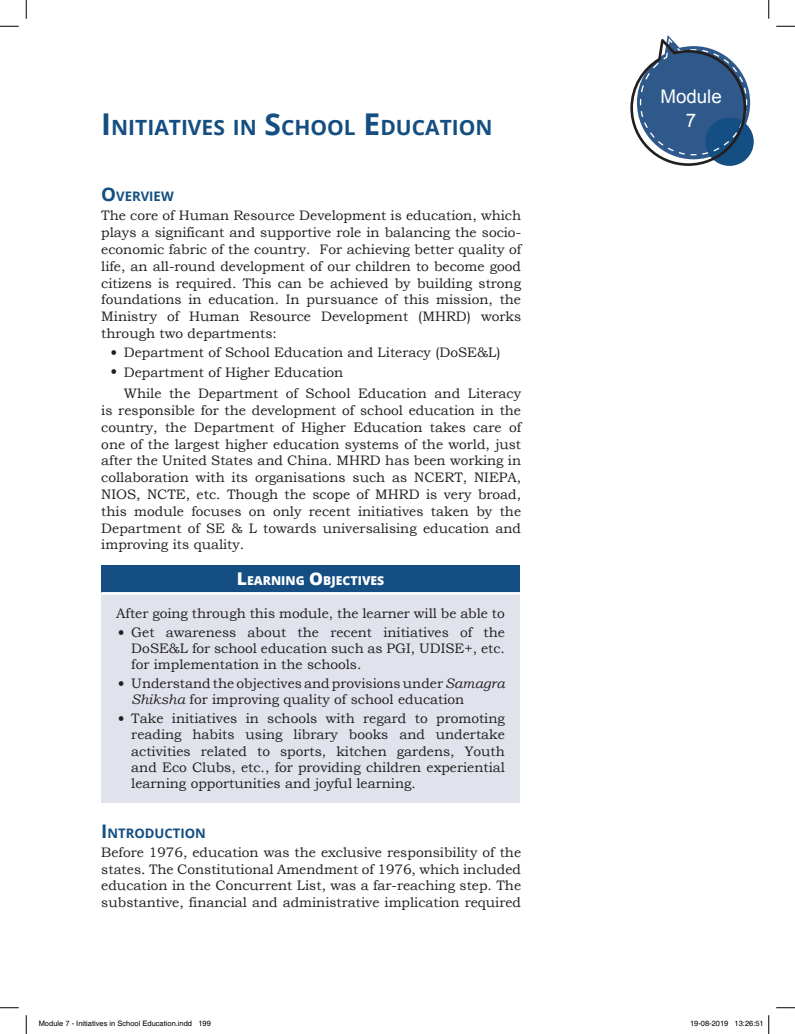
<style>
.page{position:relative;width:795px;height:1034px;background:#fff}
.page>*{position:absolute;margin:0;border:0;box-sizing:border-box;transform-origin:0 0}
.t1{font:700 21px "Open Sans";color:#144e82}
.t2{font:18.75px/23.8px "Arial";color:#fff;text-align:center}
.t3{font:13.75px/16.8px "Bookman Old Style";color:#231f20;text-align:justify}
.t4{font:700 13.12px "Open Sans";color:#144e82}
.t5{font:800 12.25px "Open Sans";color:#fff}
.t6{font:7.5px "Helvetica";color:#000}
.s1{font-size:30px}
.s2{font-size:18.75px}
.s3{font-size:16.25px}
.s4{font-size:17.5px}
.s5{font-style:italic}
</style>
<div class="page">
<svg style="left:705px;top:117px;width:49px;height:49px"></svg>
<svg style="left:630px;top:35px;width:120px;height:131px"></svg>
<div style="left:101px;top:565px;width:419px;height:28px;background:#144e82"></div>
<div style="left:101px;top:593px;width:419px;height:210px;background:#e1e3ec"></div>
<hr style="left:101px;top:592px;width:419px;height:2px;background:#fff">
<svg style="left:0;top:25px;width:19px;height:2px"></svg>
<svg style="left:776px;top:25px;width:19px;height:2px"></svg>
<svg style="left:0;top:1007px;width:19px;height:1px"></svg>
<svg style="left:776px;top:1007px;width:19px;height:1px"></svg>
<svg style="left:25px;top:0;width:2px;height:19px"></svg>
<svg style="left:25px;top:1015px;width:2px;height:18px"></svg>
<svg style="left:768px;top:0;width:2px;height:19px"></svg>
<svg style="left:768px;top:1015px;width:2px;height:18px"></svg>
<h1 class="t1" style="left:101px;top:112px;width:393px"><span class="s1">I</span> NITIATIVES IN <span class="s1">S</span>CHOOL <span class="s1">E</span> DUCATION</h1>
<p class="t4" style="left:101px;top:187px;width:74px"><span class="s2">O</span>VERVIEW</p>
<p class="t3" style="left:101px;top:207px;width:421px">The core of Human Resource Development is education, which plays a significant and supportive role in balancing the socio&shy;economic fabric of the country. For achieving better quality of life, an all-round development of our children to become good citizens is required. This can be achieved by building strong foundations in education. In pursuance of this mission, the Ministry of Human Resource Development (MHRD) works through two departments:</p>
<p class="t3" style="left:110px;top:344px;width:392px"><span class="s3">•</span> Department of School Education and Literacy (DoSE&amp;L)</p>
<p class="t3" style="left:124px;top:361px;width:399px;line-height:21.8px;text-indent:-14px"><span class="s3">•</span> Department of Higher Education<br>While the Department of School Education and Literacy</p>
<p class="t3" style="left:101px;top:402px;width:421px">is responsible for the development of school education in the country, the Department of Higher Education takes care of one of the largest higher education systems of the world, just after the United States and China. MHRD has been working in collaboration with its organisations such as NCERT, NIEPA, NIOS, NCTE, etc. Though the scope of MHRD is very broad, this module focuses on only recent initiatives taken by the Department of SE &amp; L towards universalising education and improving its quality.</p>
<p class="t5" style="left:237px;top:571px;width:149px"><span class="s4">L</span>EARNING <span class="s4">O</span>BJECTIVES</p>
<p class="t3" style="left:116px;top:605px;width:390px">After going through this module, the learner will be able to</p>
<p class="t3" style="left:131px;top:624px;width:375px;line-height:16.2px;text-indent:-14px"><span class="s3">•</span> Get awareness about the recent initiatives of the DoSE&amp;L for school education such as PGI, UDISE+, etc. for implementation in the schools.</p>
<p class="t3" style="left:131px;top:675px;width:375px;line-height:16.2px;text-indent:-14px"><span class="s3">•</span> Understand the objectives and provisions under <span class="s5">Samagra<br>Shiksha</span> for improving quality of school education</p>
<p class="t3" style="left:131px;top:710px;width:375px;line-height:16.2px;text-indent:-14px"><span class="s3">•</span> Take initiatives in schools with regard to promoting reading habits using library books and undertake activities related to sports, kitchen gardens, Youth and Eco Clubs, etc., for providing children experiential learning opportunities and joyful learning.</p>
<p class="t4" style="left:101px;top:823px;width:106px"><span class="s2">I</span> NTRODUCTION</p>
<p class="t3" style="left:101px;top:843px;width:421px">Before 1976, education was the exclusive responsibility of the states. The Constitutional Amendment of 1976, which included education in the Concurrent List, was a far-reaching step. The substantive, financial and administrative implication required</p>
<h2 class="t2" style="left:660px;top:85px;width:63px">Module<br>7</h2>
<p class="t6" style="left:39px;top:1019px;width:174px">Module 7 - Initiatives in School Education.indd 199</p>
<p class="t6" style="left:690px;top:1019px;width:75px">19-08-2019 13:26:51</p>
</div>
